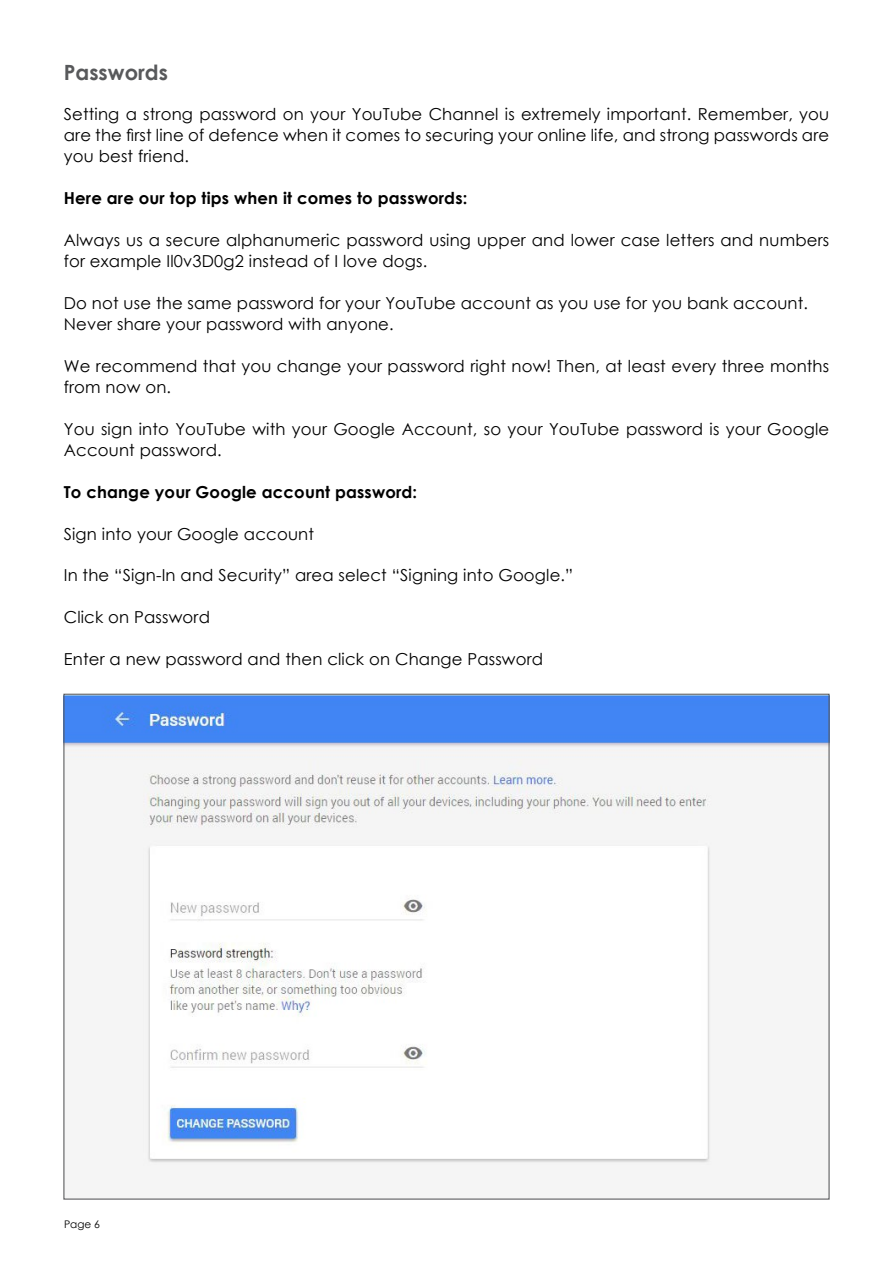
<style>
.page{position:relative;width:893px;height:1263px;background:#fff}
.page>*{position:absolute;margin:0;border:0;box-sizing:border-box;transform-origin:0 0}
.t1{font:700 21px "Century Gothic";color:#58595b}
.t2{font:16.5px/21px "Century Gothic";letter-spacing:.01em;color:#000}
.t3{font:700 16.5px "Century Gothic";letter-spacing:.01em;color:#000}
.t4{font:10.5px "Century Gothic";color:#000}
</style>
<div class="page">
<img style="left:65px;top:696px;width:763px;height:470px">
<p class="t1" style="left:64px;top:56px;width:106px">Passwords</p>
<p class="t2" style="left:64px;top:104px;width:767px;text-align:justify">Setting a strong password on your YouTube Channel is extremely important. Remember, you are the first line of defence when it comes to securing your online life, and strong passwords are you best friend.</p>
<p class="t3" style="left:64px;top:186px;width:405px">Here are our top tips when it comes to passwords:</p>
<p class="t2" style="left:64px;top:230px;width:767px">Always us a secure alphanumeric password using upper and lower case letters and numbers for example Il0v3D0g2 instead of I love dogs.</p>
<p class="t2" style="left:64px;top:293px;width:746px">Do not use the same password for your YouTube account as you use for you bank account.<br>Never share your password with anyone.</p>
<p class="t2" style="left:64px;top:356px;width:767px">We recommend that you change your password right now! Then, at least every three months from now on.</p>
<p class="t2" style="left:64px;top:419px;width:767px">You sign into YouTube with your Google Account, so your YouTube password is your Google<br>Account password.</p>
<p class="t3" style="left:64px;top:480px;width:355px">To change your Google account password:</p>
<p class="t2" style="left:64px;top:524px;width:252px">Sign into your Google account</p>
<p class="t2" style="left:64px;top:564px;width:511px">In the “Sign-In and Security” area select “Signing into Google.”</p>
<p class="t2" style="left:64px;top:606px;width:148px">Click on Password</p>
<p class="t2" style="left:64px;top:648px;width:481px">Enter a new password and then click on Change Password</p>
<p class="t4" style="left:64px;top:1217px;width:38px">Page 6</p>
</div>
